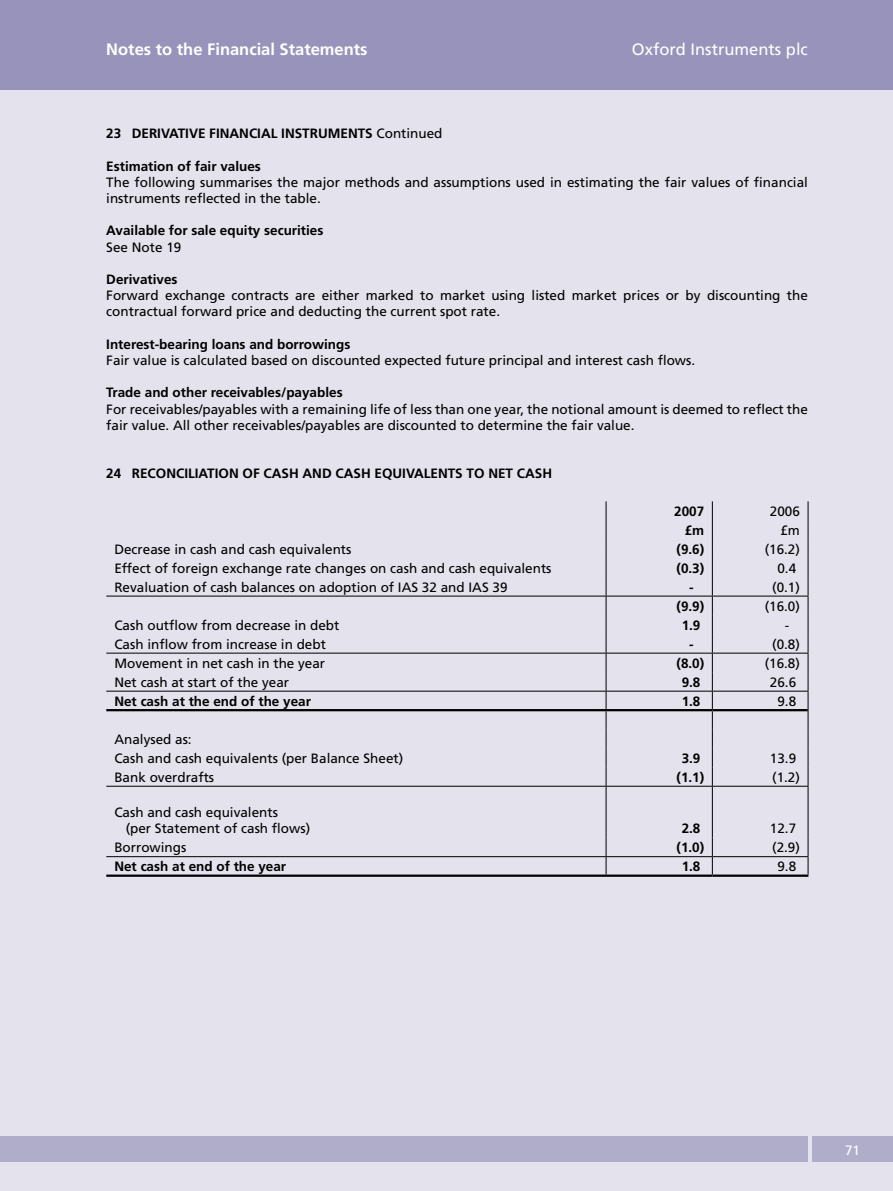
<style>
.page{position:relative;width:893px;height:1191px;background:#e3e2ed}
.page>*{position:absolute;margin:0;border:0;box-sizing:border-box;transform-origin:0 0}
.t1{font:700 16.5px "Frutiger";color:#fff}
.t2{font:16.5px "Frutiger";color:#fff}
.t3{font:13.5px/16.2px "Frutiger";color:#000}
.t4{font:700 13.5px "Frutiger";color:#000}
.t5{font:13.5px "Frutiger";color:#fff}
</style>
<div class="page">
<div style="left:0;top:0;width:893px;height:89px;background:#9893bb"></div>
<div style="left:0;top:1136px;width:808px;height:26px;background:#b0adcb"></div>
<div style="left:812px;top:1136px;width:81px;height:26px;background:#b0adcb"></div>
<hr style="left:106px;top:595px;width:500px;height:1px;background:#000">
<hr style="left:606px;top:595px;width:106px;height:1px;background:#000">
<hr style="left:712px;top:595px;width:96px;height:1px;background:#000">
<hr style="left:106px;top:691px;width:500px;height:1px;background:#000">
<hr style="left:606px;top:691px;width:106px;height:1px;background:#000">
<hr style="left:712px;top:691px;width:96px;height:1px;background:#000">
<hr style="left:106px;top:786px;width:500px;height:1px;background:#000">
<hr style="left:606px;top:786px;width:106px;height:1px;background:#000">
<hr style="left:712px;top:786px;width:96px;height:1px;background:#000">
<hr style="left:106px;top:874px;width:500px;height:2px;background:#000">
<hr style="left:606px;top:874px;width:106px;height:2px;background:#000">
<hr style="left:712px;top:874px;width:96px;height:2px;background:#000">
<svg style="left:606px;top:501px;width:1px;height:285px"></svg>
<svg style="left:712px;top:501px;width:1px;height:285px"></svg>
<svg style="left:808px;top:501px;width:1px;height:285px"></svg>
<hr style="left:606px;top:786px;width:1px;height:51px;background:#000">
<hr style="left:712px;top:786px;width:1px;height:51px;background:#000">
<hr style="left:808px;top:786px;width:1px;height:51px;background:#000">
<svg style="left:606px;top:837px;width:1px;height:37px"></svg>
<svg style="left:712px;top:837px;width:1px;height:37px"></svg>
<svg style="left:808px;top:837px;width:1px;height:37px"></svg>
<hr style="left:106px;top:653px;width:500px;height:1px;background:#000">
<hr style="left:606px;top:653px;width:106px;height:1px;background:#000">
<hr style="left:712px;top:653px;width:96px;height:1px;background:#000">
<hr style="left:106px;top:709px;width:500px;height:2px;background:#000">
<hr style="left:606px;top:709px;width:106px;height:2px;background:#000">
<hr style="left:712px;top:709px;width:96px;height:2px;background:#000">
<hr style="left:106px;top:856px;width:500px;height:1px;background:#000">
<hr style="left:606px;top:856px;width:106px;height:1px;background:#000">
<hr style="left:712px;top:856px;width:96px;height:1px;background:#000">
<p class="t1" style="left:106px;top:40px;width:263px">Notes to the Financial Statements</p>
<p class="t2" style="left:632px;top:40px;width:178px">Oxford Instruments plc</p>
<p class="t4" style="left:106px;top:125px;width:24px">23 derivative</p>
<p class="t4" style="left:209px;top:125px;width:9px">financial</p>
<p class="t4" style="left:281px;top:125px;width:9px">instr</p>
<p class="t4" style="left:318px;top:125px;width:20px">uments</p>
<p class="t3" style="left:377px;top:125px;width:68px">Continued</p>
<p class="t4" style="left:106px;top:158px;width:156px">Estimation of fair values</p>
<p class="t3" style="left:106px;top:174px;width:703px">The following summarises the major methods and assumptions used in estimating the fair values of financial instruments reflected in the table.</p>
<p class="t4" style="left:106px;top:223px;width:219px">Available for sale equity securities</p>
<p class="t3" style="left:106px;top:239px;width:77px">See Note 19</p>
<p class="t4" style="left:106px;top:271px;width:73px">Derivatives</p>
<p class="t3" style="left:106px;top:287px;width:703px">Forward exchange contracts are either marked to market using listed market prices or by discounting the contractual forward price and deducting the current spot rate.</p>
<p class="t4" style="left:106px;top:336px;width:246px">Interest-bearing loans and borrowings</p>
<p class="t3" style="left:106px;top:352px;width:590px">Fair value is calculated based on discounted expected future principal and interest cash flows.</p>
<p class="t4" style="left:106px;top:385px;width:238px">Trade and other receivables/payables</p>
<p class="t3" style="left:106px;top:401px;width:703px">For receivables/payables with a remaining life of less than one year, the notional amount is deemed to reflect the fair value. All other receivables/payables are discounted to determine the fair value.</p>
<p class="t4" style="left:106px;top:466px;width:43px">24 Reconciliation</p>
<p class="t4" style="left:243px;top:466px;width:39px">of Cash</p>
<p class="t4" style="left:303px;top:466px;width:11px">and</p>
<p class="t4" style="left:336px;top:466px;width:18px">Cash</p>
<p class="t4" style="left:375px;top:466px;width:37px">equivalents</p>
<p class="t4" style="left:467px;top:466px;width:31px">to net</p>
<p class="t4" style="left:517px;top:466px;width:10px">cash</p>
<p class="t4" style="left:674px;top:503px;width:32px">2007</p>
<p class="t3" style="left:770px;top:503px;width:32px">2006</p>
<p class="t4" style="left:685px;top:522px;width:21px">£m</p>
<p class="t3" style="left:780px;top:522px;width:21px">£m</p>
<p class="t3" style="left:114px;top:541px;width:239px">Decrease in cash and cash equivalents</p>
<p class="t4" style="left:676px;top:541px;width:29px">(9.6)</p>
<p class="t3" style="left:765px;top:541px;width:37px">(16.2)</p>
<p class="t3" style="left:114px;top:560px;width:439px">Effect of foreign exchange rate changes on cash and cash equivalents</p>
<p class="t4" style="left:676px;top:560px;width:29px">(0.3)</p>
<p class="t3" style="left:777px;top:560px;width:20px">0.4</p>
<p class="t3" style="left:114px;top:579px;width:395px">Revaluation of cash balances on adoption of IAS 32 and IAS 39</p>
<p class="t4" style="left:689px;top:579px;width:6px">-</p>
<p class="t3" style="left:772px;top:579px;width:29px">(0.1)</p>
<p class="t4" style="left:676px;top:598px;width:29px">(9.9)</p>
<p class="t3" style="left:765px;top:598px;width:37px">(16.0)</p>
<p class="t3" style="left:114px;top:617px;width:227px">Cash outflow from decrease in debt</p>
<p class="t4" style="left:682px;top:617px;width:20px">1.9</p>
<p class="t3" style="left:785px;top:617px;width:6px">-</p>
<p class="t3" style="left:114px;top:636px;width:213px">Cash inflow from increase in debt</p>
<p class="t4" style="left:689px;top:636px;width:6px">-</p>
<p class="t3" style="left:772px;top:636px;width:29px">(0.8)</p>
<p class="t3" style="left:114px;top:655px;width:212px">Movement in net cash in the year</p>
<p class="t4" style="left:676px;top:655px;width:29px">(8.0)</p>
<p class="t3" style="left:765px;top:655px;width:37px">(16.8)</p>
<p class="t3" style="left:114px;top:674px;width:176px">Net cash at start of the year</p>
<p class="t4" style="left:682px;top:674px;width:20px">9.8</p>
<p class="t3" style="left:770px;top:674px;width:28px">26.6</p>
<p class="t4" style="left:114px;top:693px;width:198px">Net cash at the end of the year</p>
<p class="t4" style="left:682px;top:693px;width:20px">1.8</p>
<p class="t3" style="left:777px;top:693px;width:20px">9.8</p>
<p class="t3" style="left:114px;top:729px;width:290px;line-height:19px">Analysed as:<br>Cash and cash equivalents (per Balance Sheet)</p>
<p class="t4" style="left:682px;top:750px;width:20px">3.9</p>
<p class="t3" style="left:770px;top:750px;width:28px">13.9</p>
<p class="t3" style="left:114px;top:769px;width:101px">Bank overdrafts</p>
<p class="t4" style="left:676px;top:769px;width:29px">(1.1)</p>
<p class="t3" style="left:772px;top:769px;width:29px">(1.2)</p>
<p class="t3" style="left:126px;top:804px;width:186px;text-indent:-11px">Cash and cash equivalents<br>(per Statement of cash flows)</p>
<p class="t4" style="left:682px;top:820px;width:20px">2.8</p>
<p class="t3" style="left:770px;top:820px;width:28px">12.7</p>
<p class="t3" style="left:114px;top:839px;width:73px">Borrowings</p>
<p class="t4" style="left:676px;top:839px;width:29px">(1.0)</p>
<p class="t3" style="left:772px;top:839px;width:29px">(2.9)</p>
<p class="t4" style="left:114px;top:858px;width:173px">Net cash at end of the year</p>
<p class="t4" style="left:682px;top:858px;width:20px">1.8</p>
<p class="t3" style="left:777px;top:858px;width:20px">9.8</p>
<p class="t5" style="left:845px;top:1142px;width:17px">71</p>
</div>
